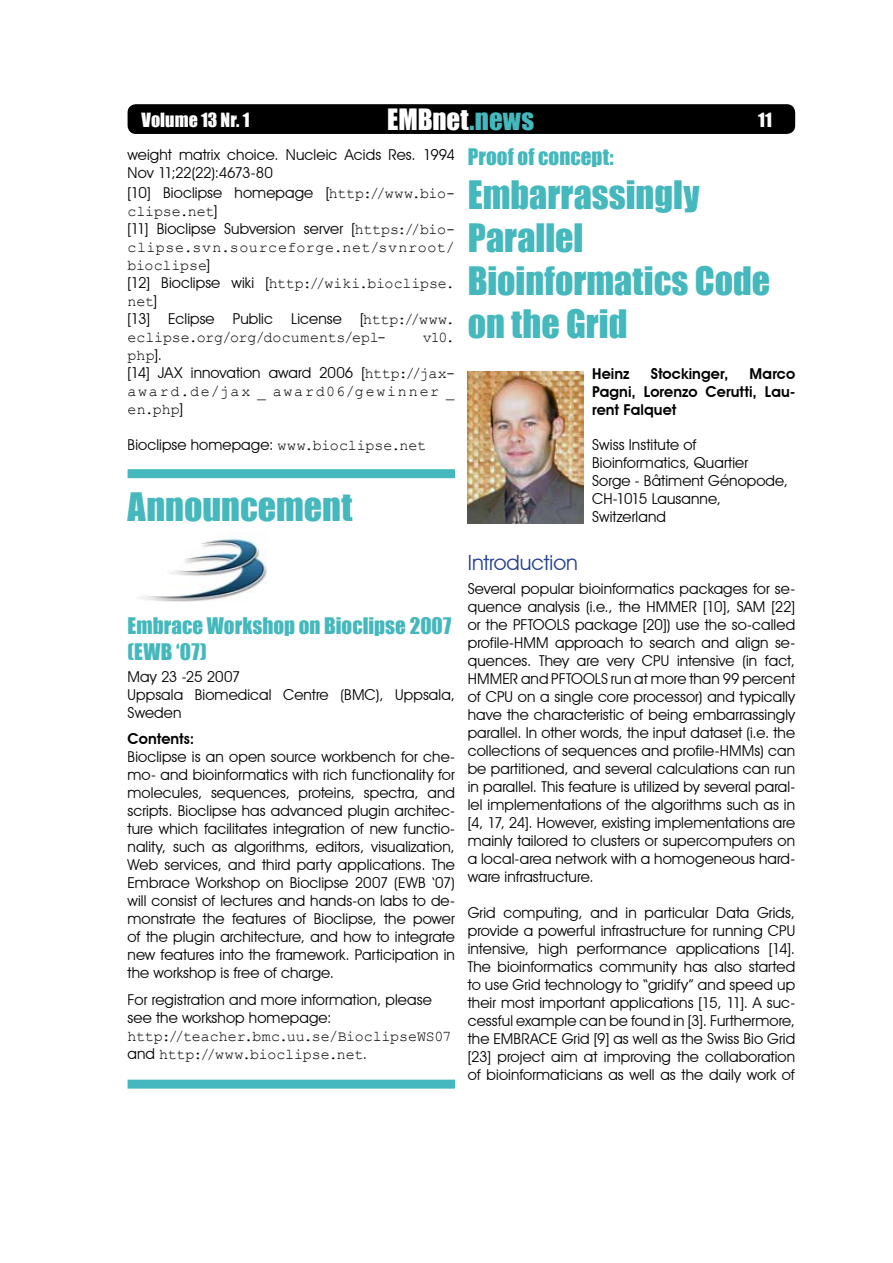
<style>
.page{position:relative;width:893px;height:1263px;background:#fff}
.page>*{position:absolute;margin:0;border:0;box-sizing:border-box;transform-origin:0 0}
.t1{font:36px/43.2px "Impact";color:#44b8bc}
.t2{font:27px "Impact";color:#fff}
.t3{font:21px/25.2px "Impact";color:#44b8bc}
.t4{font:21px "Avant Garde IT Cby BT";color:#24408f}
.t5{font:18px "Impact";letter-spacing:.005em;color:#fff}
.t6{font:15px/18px "Avant Garde IT Cby BT";letter-spacing:.005em;color:#000}
.t7{font:15px/18px "Courier New";color:#000}
.t8{font:600 15px/18px "Avant Garde IT Cby BT";letter-spacing:.005em;color:#000;text-align:justify}
.t9{font:15px/18px "Courier New";letter-spacing:.115em;color:#000}
.s1{color:#44b8bc}
.s2{font-family:"Courier New"}
.s3{font-family:"Avant Garde IT Cby BT"}
</style>
<div class="page">
<div style="left:128px;top:104px;width:667px;height:30px;background:#000;border-radius:9px"></div>
<img style="left:141px;top:538px;width:126px;height:64px">
<div style="left:128px;top:469px;width:327px;height:9px;background:#44b8bc"></div>
<div style="left:128px;top:1080px;width:327px;height:9px;background:#44b8bc"></div>
<img style="left:468px;top:371px;width:116px;height:152px">
<p class="t5" style="left:142px;top:106px;width:110px">Volume 13 Nr. 1</p>
<h2 class="t2" style="left:387px;top:98px;width:148px">EMBnet<span class="s1">.news</span></h2>
<p class="t5" style="left:758px;top:106px;width:15px">11</p>
<h3 class="t3" style="left:468px;top:144px;width:147px">Proof of concept:</h3>
<h1 class="t1" style="left:468px;top:172px;width:304px">Embarrassingly<br>Parallel<br>Bioinformatics Code on the Grid</h1>
<p class="t8" style="left:592px;top:364px;width:39px">Heinz</p>
<p class="t8" style="left:651px;top:364px;width:79px">Stockinger,</p>
<p class="t6" style="left:128px;top:146px;width:329px">weight matrix choice. Nucleic Acids Res. 1994<br>Nov 11;22(22):4673-80</p>
<p class="t6" style="left:128px;top:184px;width:329px">[10] Bioclipse homepage [<span class="s2">http://www.bio-</span></p>
<p class="t7" style="left:128px;top:202px;width:92px">clipse.net<span class="s3">]</span></p>
<p class="t6" style="left:128px;top:220px;width:329px">[11] Bioclipse Subversion server [<span class="s2">https://bio-</span></p>
<p class="t7" style="left:128px;top:238px;width:329px">clipse.svn.sourceforge.net/svnroot/ bioclipse<span class="s3">]<br>[12] Bioclipse wiki [</span>http://wiki.bioclipse. net<span class="s3">]</span></p>
<p class="t6" style="left:128px;top:310px;width:329px">[13] Eclipse Public License [<span class="s2">http://www.</span></p>
<p class="t7" style="left:128px;top:328px;width:260px">eclipse.org/org/documents/epl-</p>
<p class="t7" style="left:423px;top:328px;width:33px">v10.</p>
<p class="t7" style="left:128px;top:346px;width:36px">php<span class="s3">].</span></p>
<p class="t6" style="left:128px;top:364px;width:329px">[14] JAX innovation award 2006 [<span class="s2">http://jax-</span></p>
<p class="t9" style="left:128px;top:382px;width:329px">award.de/jax _ award06/gewinner _ en.php<span class="s3">]</span></p>
<p class="t6" style="left:128px;top:436px;width:300px">Bioclipse homepage: <span class="s2">www.bioclipse.net</span></p>
<h1 class="t1" style="left:128px;top:484px;width:226px">Announcement</h1>
<p class="t8" style="left:592px;top:364px;width:205px;text-indent:158px">Marco Pagni, Lorenzo Cerutti, Lau&shy;rent Falquet</p>
<p class="t6" style="left:592px;top:436px;width:197px">Swiss Institute of<br>Bioinformatics, Quartier<br>Sorge - Bâtiment Génopode,<br>CH‑1015 Lausanne,<br>Switzerland</p>
<h3 class="t3" style="left:128px;top:613px;width:325px">Embrace Workshop on Bioclipse 2007 (EWB ‘07)</h3>
<p class="t6" style="left:128px;top:667px;width:329px">May 23 -25 2007<br>Uppsala Biomedical Centre (BMC), Uppsala,<br>Sweden</p>
<p class="t8" style="left:128px;top:730px;width:68px">Contents:</p>
<p class="t6" style="left:128px;top:748px;width:329px;text-align:justify">Bioclipse is an open source workbench for che&shy;mo- and bioinformatics with rich functionality for molecules, sequences, proteins, spectra, and scripts. Bioclipse has advanced plugin architec&shy;ture which facilitates integration of new functio&shy;nality, such as algorithms, editors, visualization, Web services, and third party applications. The Embrace Workshop on Bioclipse 2007 (EWB ‘07) will consist of lectures and hands-on labs to de&shy;monstrate the features of Bioclipse, the power of the plugin architecture, and how to integrate new features into the framework. Participation in the workshop is free of charge.</p>
<p class="t6" style="left:128px;top:990px;width:306px">For registration and more information, please see the workshop homepage:</p>
<p class="t7" style="left:128px;top:1027px;width:325px">http://teacher.bmc.uu.se/BioclipseWS07 <span class="s3">and</span> http://www.bioclipse.net<span class="s3">.</span></p>
<h3 class="t4" style="left:468px;top:549px;width:112px">Introduction</h3>
<p class="t6" style="left:468px;top:580px;width:329px;text-align:justify">Several popular bioinformatics packages for se&shy;quence analysis (i.e., the HMMER [10], SAM [22] or the PFTOOLS package [20]) use the so-called profile-HMM approach to search and align se&shy;quences. They are very CPU intensive (in fact, HMMER and PFTOOLS run at more than 99 percent of CPU on a single core processor) and typically have the characteristic of being embarrassingly parallel. In other words, the input dataset (i.e. the collections of sequences and profile-HMMs) can be partitioned, and several calculations can run in parallel. This feature is utilized by several paral&shy;lel implementations of the algorithms such as in [4, 17, 24]. However, existing implementations are mainly tailored to clusters or supercomputers on a local-area network with a homogeneous hard&shy;ware infrastructure.</p>
<p class="t6" style="left:468px;top:904px;width:329px;text-align:justify">Grid computing, and in particular Data Grids, provide a powerful infrastructure for running CPU intensive, high performance applications [14].<br>The bioinformatics community has also started to use Grid technology to “gridify” and speed up their most important applications [15, 11]. A suc&shy;cessful example can be found in [3]. Furthermore, the EMBRACE Grid [9] as well as the Swiss Bio Grid [23] project aim at improving the collaboration of bioinformaticians as well as the daily work of</p>
</div>
